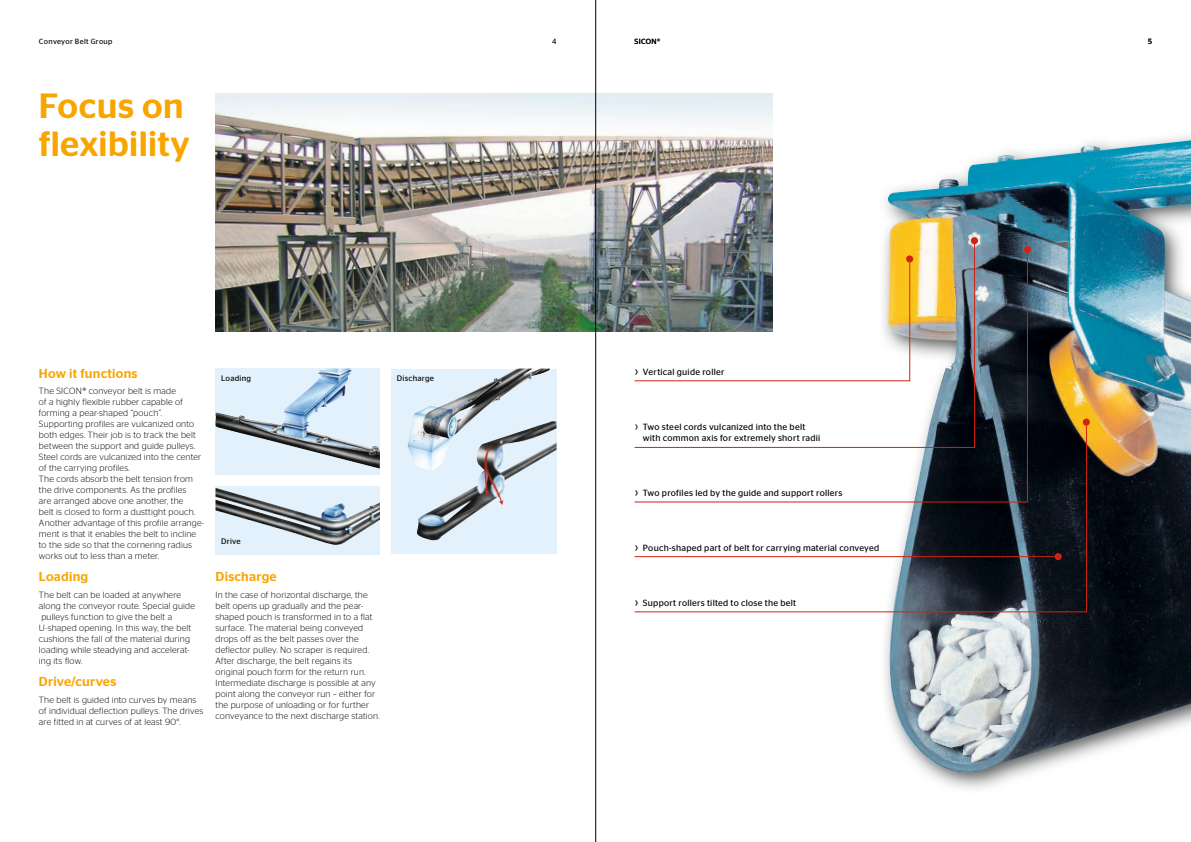
<style>
.page{position:relative;width:1191px;height:842px;background:#fff}
.page>*{position:absolute;margin:0;border:0;box-sizing:border-box;transform-origin:0 0}
.t1{font:500 35px/38.5px "Stag Sans";letter-spacing:.01em;color:#f8a500}
.t2{font:500 13px "Stag Sans";letter-spacing:.02em;color:#f8a500}
.t3{font:300 9px/11px "Stag Sans";letter-spacing:.02em;color:#000}
.t4{font:9px/11px "Stag Sans";letter-spacing:.025em;color:#000}
.t5{font:8px "Stag Sans";letter-spacing:.03em;color:#000}
.t6{font:7.5px "Stag Sans";letter-spacing:.045em;color:#000}
</style>
<div class="page">
<img style="left:215px;top:93px;width:557px;height:239px">
<img style="left:884px;top:140px;width:307px;height:640px">
<svg style="left:633px;top:240px;width:342px;height:8px"></svg>
<svg style="left:633px;top:248px;width:395px;height:172px"></svg>
<svg style="left:634px;top:420px;width:453px;height:193px"></svg>
<hr style="left:634px;top:556px;width:424px;height:1px;background:#d02313">
<div style="left:215px;top:486px;width:165px;height:68px;background:#e2f1fb"></div>
<img style="left:215px;top:488px;width:165px;height:57px">
<div style="left:391px;top:369px;width:165px;height:184px;background:#e2f1fb"></div>
<img style="left:417px;top:421px;width:139px;height:119px">
<img style="left:407px;top:369px;width:142px;height:102px">
<div style="left:215px;top:369px;width:165px;height:106px;background:#e2f1fb"></div>
<img style="left:215px;top:369px;width:148px;height:95px">
<div style="left:906px;top:255px;width:7px;height:7px;background:#d02313;border-radius:50%"></div>
<div style="left:971px;top:237px;width:7px;height:7px;background:#d02313;border-radius:50%"></div>
<div style="left:1024px;top:246px;width:7px;height:7px;background:#d02313;border-radius:50%"></div>
<div style="left:1082px;top:419px;width:7px;height:7px;background:#d02313;border-radius:50%"></div>
<div style="left:1054px;top:553px;width:7px;height:7px;background:#d02313;border-radius:50%"></div>
<hr style="left:595px;top:0;width:1px;height:842px;background:#000">
<img style="left:633px;top:261px;width:277px;height:121px">
<svg style="left:635px;top:424px;width:3px;height:5px"></svg>
<svg style="left:635px;top:490px;width:3px;height:5px"></svg>
<svg style="left:635px;top:545px;width:3px;height:5px"></svg>
<svg style="left:635px;top:600px;width:3px;height:5px"></svg>
<p class="t6" style="left:39px;top:37px;width:75px">Conveyor Belt Group</p>
<p class="t6" style="left:552px;top:37px;width:6px">4</p>
<h1 class="t1" style="left:39px;top:86px;width:152px">Focus on flexibility</h1>
<p class="t6" style="left:634px;top:37px;width:27px">SICON®</p>
<p class="t6" style="left:1148px;top:37px;width:5px">5</p>
<h2 class="t2" style="left:39px;top:366px;width:100px">How it functions</h2>
<p class="t3" style="left:39px;top:386px;width:167px">The SICON® conveyor belt is made<br>of a highly flexible rubber capable of forming a pear-shaped “pouch”.<br>Supporting profiles are vulcanized onto both edges. Their job is to track the belt between the support and guide pulleys.<br>Steel cords are vulcanized into the center of the carrying profiles.<br>The cords absorb the belt tension from the drive components. As the profiles<br>are arranged above one another, the<br>belt is closed to form a dusttight pouch.<br>Another advantage of this profile arrange&shy;ment is that it enables the belt to incline to the side so that the cornering radius works out to less than a meter.</p>
<h2 class="t2" style="left:39px;top:569px;width:51px">Loading</h2>
<p class="t3" style="left:39px;top:589px;width:157px">The belt can be loaded at anywhere along the conveyor route. Special guide pulleys function to give the belt a U-shaped opening. In this way, the belt cushions the fall of the material during loading while steadying and accelerat&shy;ing its flow.</p>
<h2 class="t2" style="left:39px;top:674px;width:79px">Drive/curves</h2>
<p class="t3" style="left:39px;top:694px;width:166px">The belt is guided into curves by means of individual deflection pulleys. The drives are fitted in at curves of at least 90°.</p>
<p class="t5" style="left:221px;top:373px;width:31px">Loading</p>
<p class="t5" style="left:221px;top:536px;width:21px">Drive</p>
<h2 class="t2" style="left:215px;top:569px;width:63px">Discharge</h2>
<p class="t3" style="left:215px;top:589px;width:166px">In the case of horizontal discharge, the belt opens up gradually and the pear&shy;shaped pouch is transformed in to a flat surface. The material being conveyed drops off as the belt passes over the deflector pulley. No scraper is required.<br>After discharge, the belt regains its original pouch form for the return run.<br>Intermediate discharge is possible at any point along the conveyor run – either for the purpose of unloading or for further conveyance to the next discharge station.</p>
<p class="t5" style="left:397px;top:373px;width:39px">Discharge</p>
<p class="t4" style="left:643px;top:366px;width:83px">Vertical guide roller</p>
<p class="t4" style="left:643px;top:421px;width:179px">Two steel cords vulcanized into the belt with common axis for extremely short radii</p>
<p class="t4" style="left:643px;top:487px;width:201px">Two profiles led by the guide and support rollers</p>
<p class="t4" style="left:643px;top:542px;width:238px">Pouch-shaped part of belt for carrying material conveyed</p>
<p class="t4" style="left:643px;top:597px;width:155px">Support rollers tilted to close the belt</p>
</div>
